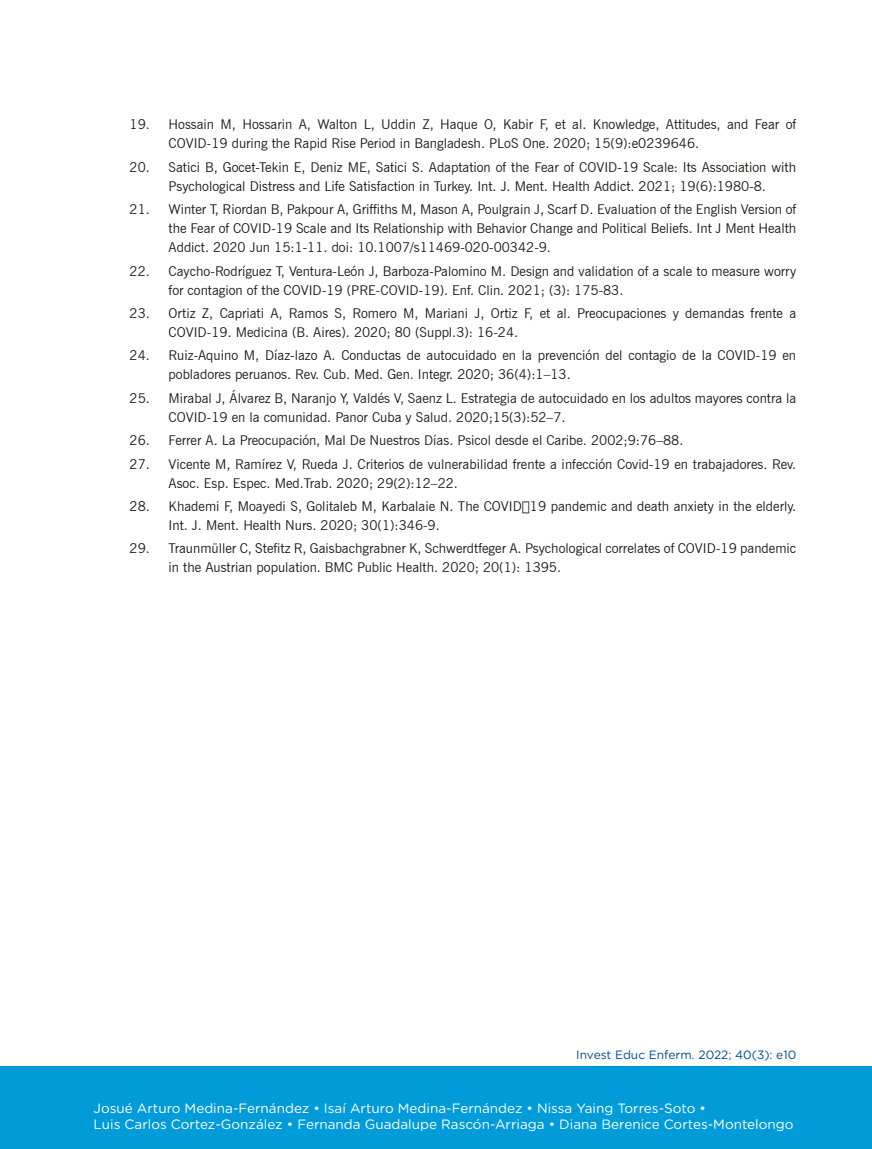
<style>
.page{position:relative;width:872px;height:1149px;background:#fff}
.page>*{position:absolute;margin:0;border:0;box-sizing:border-box;transform-origin:0 0}
.t1{font:13.5px/19px "News Gothic BT";color:#1d1d1b}
.t2{font:13.5px/16.2px "Gotham Rounded";color:#fff}
.t3{font:12px "Gotham Rounded";color:#00499a}
</style>
<div class="page">
<div style="left:0;top:1065px;width:872px;height:83px;background:#009bd9"></div>
<p class="t1" style="left:169px;top:115px;width:629px;text-indent:-39px">19. Hossain M, Hossarin A, Walton L, Uddin Z, Haque O, Kabir F, et al. Knowledge, Attitudes, and Fear of<br>COVID-19 during the Rapid Rise Period in Bangladesh. PLoS One. 2020; 15(9):e0239646.</p>
<p class="t1" style="left:169px;top:157px;width:629px;text-indent:-39px">20. Satici B, Gocet-Tekin E, Deniz ME, Satici S. Adaptation of the Fear of COVID-19 Scale: Its Association with<br>Psychological Distress and Life Satisfaction in Turkey. Int. J. Ment. Health Addict. 2021; 19(6):1980-8.</p>
<p class="t1" style="left:169px;top:200px;width:629px;text-align:justify;text-indent:-39px">21. Winter T, Riordan B, Pakpour A, Griffiths M, Mason A, Poulgrain J, Scarf D. Evaluation of the English Version of the Fear of COVID-19 Scale and Its Relationship with Behavior Change and Political Beliefs. Int J Ment Health Addict. 2020 Jun 15:1-11. doi: 10.1007/s11469-020-00342-9.</p>
<p class="t1" style="left:169px;top:261px;width:629px;text-indent:-39px">22. Caycho-Rodríguez T, Ventura-León J, Barboza-Palomino M. Design and validation of a scale to measure worry for contagion of the COVID-19 (PRE-COVID-19). Enf. Clin. 2021; (3): 175-83.</p>
<p class="t1" style="left:169px;top:303px;width:629px;text-indent:-39px">23. Ortiz Z, Capriati A, Ramos S, Romero M, Mariani J, Ortiz F, et al. Preocupaciones y demandas frente a<br>COVID-19. Medicina (B. Aires). 2020; 80 (Suppl.3): 16-24.</p>
<p class="t1" style="left:169px;top:346px;width:629px;text-indent:-39px">24. Ruiz-Aquino M, Díaz-lazo A. Conductas de autocuidado en la prevención del contagio de la COVID-19 en pobladores peruanos. Rev. Cub. Med. Gen. Integr. 2020; 36(4):1–13.</p>
<p class="t1" style="left:169px;top:388px;width:629px;text-indent:-39px">25. Mirabal J, Álvarez B, Naranjo Y, Valdés V, Saenz L. Estrategia de autocuidado en los adultos mayores contra la<br>COVID-19 en la comunidad. Panor Cuba y Salud. 2020;15(3):52–7.</p>
<p class="t1" style="left:130px;top:430px;width:555px">26. Ferrer A. La Preocupación, Mal De Nuestros Días. Psicol desde el Caribe. 2002;9:76–88.</p>
<p class="t1" style="left:169px;top:454px;width:629px;text-indent:-39px">27. Vicente M, Ramírez V, Rueda J. Criterios de vulnerabilidad frente a infección Covid-19 en trabajadores. Rev.<br>Asoc. Esp. Espec. Med.Trab. 2020; 29(2):12–22.</p>
<p class="t1" style="left:169px;top:496px;width:629px;text-indent:-39px">28. Khademi F, Moayedi S, Golitaleb M, Karbalaie N. The COVID‐19 pandemic and death anxiety in the elderly.<br>Int. J. Ment. Health Nurs. 2020; 30(1):346-9.</p>
<p class="t1" style="left:169px;top:538px;width:629px;text-indent:-39px">29. Traunmüller C, Stefitz R, Gaisbachgrabner K, Schwerdtfeger A. Psychological correlates of COVID-19 pandemic in the Austrian population. BMC Public Health. 2020; 20(1): 1395.</p>
<p class="t3" style="left:576px;top:1045px;width:221px">Invest Educ Enferm. 2022; 40(3): e10</p>
<p class="t2" style="left:94px;top:1098px;width:701px">Josué Arturo Medina-Fernández • Isaí Arturo Medina-Fernández • Nissa Yaing Torres-Soto •<br>Luis Carlos Cortez-González • Fernanda Guadalupe Rascón-Arriaga • Diana Berenice Cortes-Montelongo</p>
</div>
